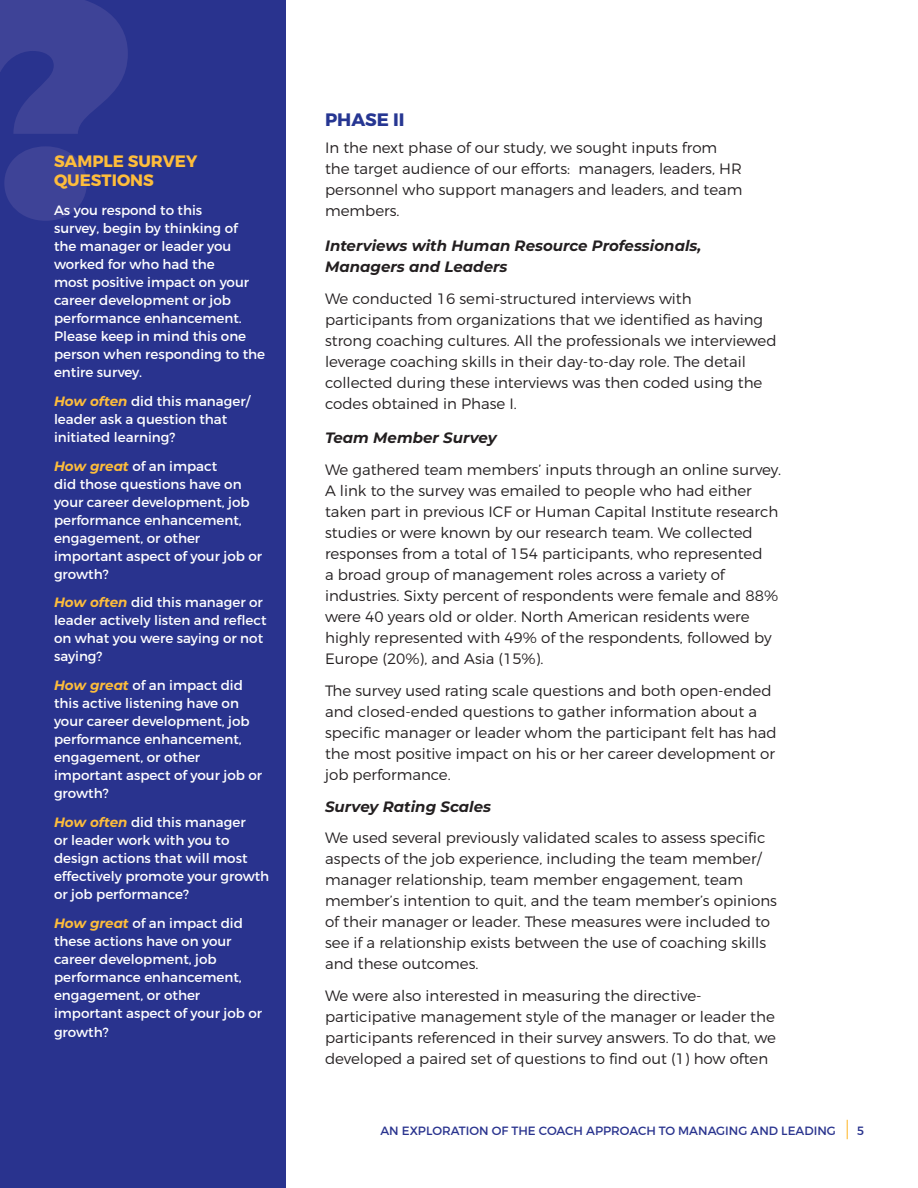
<style>
.page{position:relative;width:918px;height:1188px;background:#fff}
.page>*{position:absolute;margin:0;border:0;box-sizing:border-box;transform-origin:0 0}
.t1{font:900 312.75px "Montserrat";color:#3e4397}
.t2{font:700 18px "Montserrat";color:#263692}
.t3{font:700 16.5px/19.5px "Montserrat";color:#febd3b}
.t4{font:300 15px/21px "Montserrat";color:#231f20}
.t5{font:italic 700 15px/21px "Montserrat";color:#231f20}
.t6{font:13.5px/18px "Montserrat";color:#fff}
.t7{font:12px "Montserrat";color:#29338e}
.s1{font-weight:700;font-style:italic;color:#febd3b}
</style>
<div class="page">
<div style="left:0;top:0;width:285px;height:1188px;background:#29338e"></div>
<svg style="left:847px;top:1120px;width:1px;height:19px"></svg>
<p class="t1" style="left:-51px;top:-128px;width:191px">?</p>
<p class="t3" style="left:54px;top:151px;width:145px">SAMPLE SURVEY<br>QUESTIONS</p>
<p class="t6" style="left:54px;top:201px;width:213px">As you respond to this<br>survey, begin by thinking of<br>the manager or leader you worked for who had the<br>most positive impact on your career development or job performance enhancement.<br>Please keep in mind this one person when responding to the entire survey.</p>
<p class="t6" style="left:54px;top:392px;width:198px"><span class="s1">How often</span> did this manager/ leader ask a question that initiated learning?</p>
<p class="t6" style="left:54px;top:457px;width:210px"><span class="s1">How great</span> of an impact<br>did those questions have on your career development, job performance enhancement, engagement, or other important aspect of your job or growth?</p>
<p class="t6" style="left:54px;top:594px;width:214px"><span class="s1">How often</span> did this manager or leader actively listen and reflect on what you were saying or not saying?</p>
<p class="t6" style="left:54px;top:676px;width:210px"><span class="s1">How great</span> of an impact did this active listening have on your career development, job performance enhancement, engagement, or other important aspect of your job or growth?</p>
<p class="t6" style="left:54px;top:813px;width:217px"><span class="s1">How often</span> did this manager<br>or leader work with you to design actions that will most effectively promote your growth or job performance?</p>
<p class="t6" style="left:54px;top:914px;width:210px"><span class="s1">How great</span> of an impact did these actions have on your career development, job performance enhancement, engagement, or other important aspect of your job or</p>
<p class="t6" style="left:54px;top:1024px;width:56px">growth?</p>
<p class="t2" style="left:325px;top:108px;width:81px">PHASE II</p>
<p class="t4" style="left:325px;top:137px;width:419px">In the next phase of our study, we sought inputs from the target audience of our efforts: managers, leaders, HR personnel who support managers and leaders, and team members.</p>
<p class="t5" style="left:325px;top:234px;width:378px">Interviews with Human Resource Professionals,<br>Managers and Leaders</p>
<p class="t4" style="left:325px;top:288px;width:453px">We conducted 16 semi-structured interviews with participants from organizations that we identified as having strong coaching cultures. All the professionals we interviewed leverage coaching skills in their day-to-day role. The detail collected during these interviews was then coded using the codes obtained in Phase I.</p>
<p class="t5" style="left:325px;top:427px;width:173px">Team Member Survey</p>
<p class="t4" style="left:325px;top:459px;width:458px">We gathered team members’ inputs through an online survey.<br>A link to the survey was emailed to people who had either taken part in previous ICF or Human Capital Institute research studies or were known by our research team. We collected responses from a total of 154 participants, who represented<br>a broad group of management roles across a variety of industries. Sixty percent of respondents were female and 88% were 40 years old or older. North American residents were highly represented with 49% of the respondents, followed by Europe (20%), and Asia (15%).</p>
<p class="t4" style="left:325px;top:680px;width:453px">The survey used rating scale questions and both open-ended and closed-ended questions to gather information about a specific manager or leader whom the participant felt has had the most positive impact on his or her career development or job performance.</p>
<p class="t5" style="left:325px;top:795px;width:167px">Survey Rating Scales</p>
<p class="t4" style="left:325px;top:827px;width:453px">We used several previously validated scales to assess specific aspects of the job experience, including the team member/ manager relationship, team member engagement, team member’s intention to quit, and the team member’s opinions of their manager or leader. These measures were included to see if a relationship exists between the use of coaching skills and these outcomes.</p>
<p class="t4" style="left:325px;top:985px;width:452px">We were also interested in measuring the directive&shy;participative management style of the manager or leader the participants referenced in their survey answers. To do that, we developed a paired set of questions to find out (1) how often</p>
<p class="t7" style="left:380px;top:1123px;width:457px">AN EXPLORATION OF THE COACH APPROACH TO MANAGING AND LEADING</p>
<p class="t7" style="left:857px;top:1123px;width:8px">5</p>
</div>
